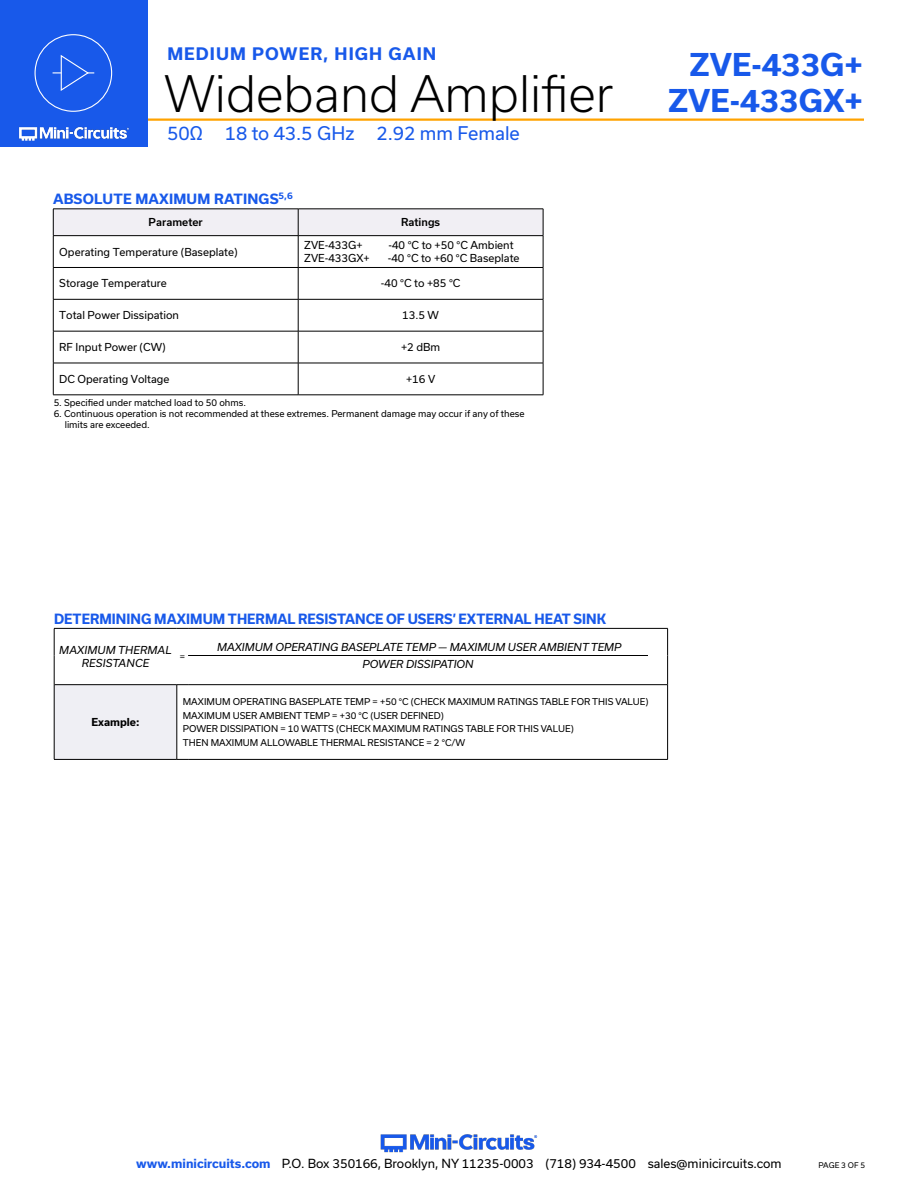
<style>
.page{position:relative;width:918px;height:1188px;background:#fff}
.page>*{position:absolute;margin:0;border:0;box-sizing:border-box;transform-origin:0 0}
.t1{font:300 48px "Usual";color:#000}
.t2{font:700 30px/36px "Usual";color:#1859ea;text-align:right}
.t3{font:18px "Usual";color:#1859ea}
.t4{font:700 16.5px "Usual";letter-spacing:.065em;color:#1859ea}
.Blue_Headers{font:700 13.5px "Usual";letter-spacing:.005em;color:#1859ea;scale:.96 1}
.Blue_Headers-2{font:700 13.5px "Usual";letter-spacing:.005em;color:#1859ea}
.t5{font:12px "Usual";color:#000}
.Table_Body_Left_Justified{font:10.5px "Usual";color:#000}
.Notes{font:italic 10.5px "Usual";color:#000}
.Table_Body_Center{font:10.5px "Usual";color:#000}
.Table_Header_Center{font:500 10.5px "Usual";color:#000}
.Table_Header_Center-2{font:700 10.5px "Usual";color:#000}
.Notes-2{font:9px/10.8px "Usual";color:#000}
.t6{font:7.5px "Usual";color:#000}
.s1{font-weight:700;color:#1859ea}
</style>
<div class="page">
<hr style="left:129px;top:118px;width:735px;height:3px;background:#ffa300">
<div style="left:0;top:0;width:147px;height:147px;background:#1859ea"></div>
<hr style="left:917px;top:0;width:1px;height:147px;background:#1859ea">
<img style="left:19px;top:126px;width:110px;height:15px">
<div style="left:35px;top:34px;width:77px;height:78px;border:1px solid #fff;border-radius:50%"></div>
<svg style="left:53px;top:55px;width:41px;height:36px"></svg>
<img style="left:380px;top:1134px;width:158px;height:19px">
<div style="left:53px;top:209px;width:491px;height:27px;background:#f1eff4"></div>
<hr style="left:53px;top:235px;width:245px;height:1px;background:#000">
<hr style="left:53px;top:236px;width:1px;height:31px;background:#000">
<hr style="left:298px;top:235px;width:245px;height:1px;background:#000">
<hr style="left:298px;top:236px;width:1px;height:31px;background:#000">
<hr style="left:543px;top:236px;width:1px;height:31px;background:#000">
<hr style="left:53px;top:267px;width:245px;height:1px;background:#000">
<hr style="left:53px;top:268px;width:1px;height:31px;background:#000">
<hr style="left:298px;top:267px;width:245px;height:1px;background:#000">
<hr style="left:298px;top:268px;width:1px;height:31px;background:#000">
<hr style="left:543px;top:268px;width:1px;height:31px;background:#000">
<hr style="left:53px;top:299px;width:245px;height:1px;background:#000">
<hr style="left:53px;top:300px;width:1px;height:31px;background:#000">
<hr style="left:298px;top:299px;width:245px;height:1px;background:#000">
<hr style="left:298px;top:300px;width:1px;height:31px;background:#000">
<hr style="left:543px;top:300px;width:1px;height:31px;background:#000">
<hr style="left:53px;top:331px;width:245px;height:1px;background:#000">
<hr style="left:53px;top:331px;width:1px;height:32px;background:#000">
<hr style="left:298px;top:331px;width:245px;height:1px;background:#000">
<hr style="left:298px;top:331px;width:1px;height:32px;background:#000">
<hr style="left:543px;top:331px;width:1px;height:32px;background:#000">
<hr style="left:53px;top:363px;width:245px;height:1px;background:#000">
<hr style="left:53px;top:363px;width:1px;height:32px;background:#000">
<hr style="left:298px;top:363px;width:245px;height:1px;background:#000">
<hr style="left:298px;top:363px;width:1px;height:32px;background:#000">
<hr style="left:543px;top:363px;width:1px;height:32px;background:#000">
<hr style="left:53px;top:395px;width:245px;height:1px;background:#000">
<hr style="left:298px;top:395px;width:245px;height:1px;background:#000">
<div style="left:54px;top:685px;width:123px;height:74px;background:#efeff4"></div>
<hr style="left:54px;top:628px;width:123px;height:1px;background:#000">
<svg style="left:54px;top:629px;width:1px;height:55px"></svg>
<hr style="left:177px;top:685px;width:1px;height:74px;background:#000">
<hr style="left:54px;top:685px;width:1px;height:74px;background:#000">
<hr style="left:188px;top:628px;width:460px;height:1px;background:#000">
<hr style="left:54px;top:684px;width:123px;height:1px;background:#000">
<hr style="left:188px;top:684px;width:460px;height:1px;background:#000">
<svg style="left:648px;top:628px;width:20px;height:57px"></svg>
<hr style="left:667px;top:685px;width:1px;height:74px;background:#000">
<hr style="left:54px;top:759px;width:123px;height:1px;background:#000">
<hr style="left:188px;top:759px;width:460px;height:1px;background:#000">
<svg style="left:648px;top:759px;width:20px;height:1px"></svg>
<hr style="left:188px;top:655px;width:460px;height:1px;background:#000">
<h3 class="t4" style="left:167px;top:45px;width:270px">MEDIUM POWER, HIGH GAIN</h3>
<h1 class="t1" style="left:164px;top:66px;width:451px">Wideband Amplifier</h1>
<h3 class="t3" style="left:167px;top:123px;width:354px">50Ω 18 to 43.5 GHz 2.92 mm Female</h3>
<p class="Blue_Headers-2" style="left:53px;top:191px;width:241px">ABSOLUTE MAXIMUM RATINGS<sup>5,6</sup></p>
<p class="Table_Header_Center" style="left:149px;top:216px;width:56px">Parameter</p>
<p class="Table_Header_Center" style="left:401px;top:216px;width:41px">Ratings</p>
<p class="Table_Body_Left_Justified" style="left:59px;top:246px;width:180px">Operating Temperature (Baseplate)</p>
<p class="Table_Body_Left_Justified" style="left:304px;top:239px;width:60px">ZVE-433G+</p>
<p class="Table_Body_Left_Justified" style="left:388px;top:239px;width:127px">-40 °C to +50 °C Ambient</p>
<p class="Table_Body_Left_Justified" style="left:304px;top:252px;width:67px">ZVE-433GX+</p>
<p class="Table_Body_Left_Justified" style="left:388px;top:252px;width:133px">-40 °C to +60 °C Baseplate</p>
<p class="Table_Body_Left_Justified" style="left:59px;top:277px;width:109px">Storage Temperature</p>
<p class="Table_Body_Center" style="left:381px;top:277px;width:81px">-40 °C to +85 °C</p>
<p class="Table_Body_Left_Justified" style="left:59px;top:309px;width:121px">Total Power Dissipation</p>
<p class="Table_Body_Center" style="left:402px;top:309px;width:38px">13.5 W</p>
<p class="Table_Body_Left_Justified" style="left:59px;top:341px;width:108px">RF Input Power (CW)</p>
<p class="Table_Body_Center" style="left:401px;top:341px;width:41px">+2 dBm</p>
<p class="Table_Body_Left_Justified" style="left:59px;top:373px;width:112px">DC Operating Voltage</p>
<p class="Table_Body_Center" style="left:406px;top:373px;width:31px">+16 V</p>
<p class="Notes-2" style="left:54px;top:397px;width:194px">5. Specified under matched load to 50 ohms.</p>
<p class="Notes-2" style="left:65px;top:408px;width:462px;text-indent:-11px">6. Continuous operation is not recommended at these extremes. Permanent damage may occur if any of these limits are exceeded.</p>
<h2 class="t2" style="left:668px;top:47px;width:197px">ZVE-433G+<br>ZVE-433GX+</h2>
<p class="Blue_Headers" style="left:54px;top:611px;width:577px">DETERMINING MAXIMUM THERMAL RESISTANCE OF USERS’ EXTERNAL HEAT SINK</p>
<p class="Notes" style="left:59px;top:644px;width:114px">MAXIMUM THERMAL</p>
<p class="Notes" style="left:82px;top:657px;width:69px">RESISTANCE</p>
<p class="Notes-2" style="left:180px;top:651px;width:7px">=</p>
<p class="Notes" style="left:217px;top:641px;width:406px">MAXIMUM OPERATING BASEPLATE TEMP — MAXIMUM USER AMBIENT TEMP</p>
<p class="Notes" style="left:362px;top:658px;width:113px">POWER DISSIPATION</p>
<p class="Table_Header_Center-2" style="left:91px;top:716px;width:50px">Example:</p>
<p class="Notes-2" style="left:183px;top:696px;width:467px">MAXIMUM OPERATING BASEPLATE TEMP = +50 °C (CHECK MAXIMUM RATINGS TABLE FOR THIS VALUE)</p>
<p class="Notes-2" style="left:183px;top:710px;width:262px">MAXIMUM USER AMBIENT TEMP = +30 °C (USER DEFINED)</p>
<p class="Notes-2" style="left:183px;top:723px;width:392px">POWER DISSIPATION = 10 WATTS (CHECK MAXIMUM RATINGS TABLE FOR THIS VALUE)</p>
<p class="Notes-2" style="left:183px;top:737px;width:284px">THEN MAXIMUM ALLOWABLE THERMAL RESISTANCE = 2 °C/W</p>
<h3 class="t5" style="left:136px;top:1157px;width:647px"><span class="s1">www.minicircuits.com</span> P.O. Box 350166, Brooklyn, NY 11235-0003 (718) 934-4500 sales@minicircuits.com</h3>
<p class="t6" style="left:819px;top:1161px;width:48px">PAGE 3 OF 5</p>
</div>
